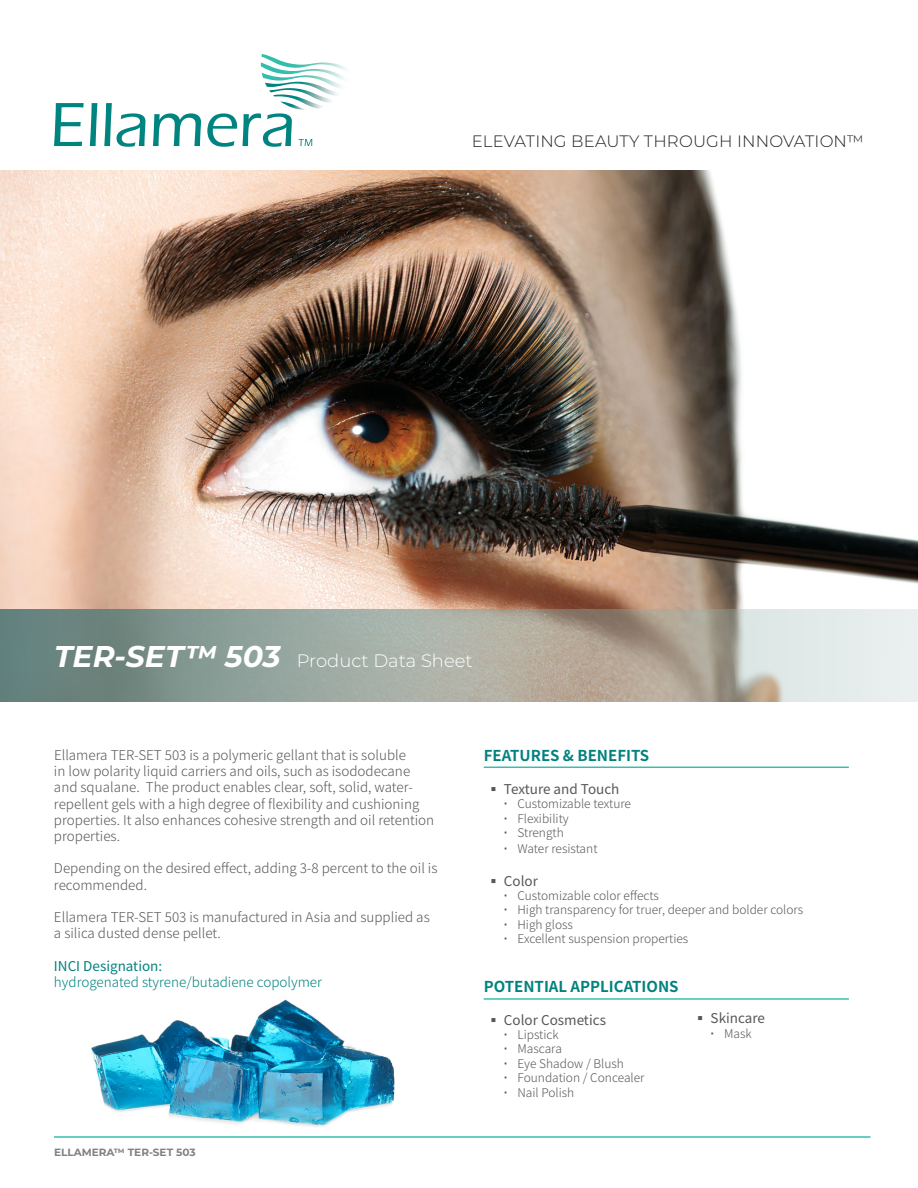
<style>
.page{position:relative;width:918px;height:1188px;background:#fff}
.page>*{position:absolute;margin:0;border:0;box-sizing:border-box;transform-origin:0 0}
.t1{font:italic 700 30px "Montserrat";color:#fff}
.t2{font:300 18px "Montserrat";color:#fff}
.t3{font:300 16.5px "Montserrat";letter-spacing:.01em;color:#231f20}
.t4{font:700 15px "Source Han Sans CN";color:#00827e}
.t5{font:300 13.5px/16.2px "Source Han Sans CN";color:#575759}
.t6{font:300 13.5px/16.2px "Source Han Sans CN";color:#00827e}
.t7{font:13.5px "Source Han Sans CN";color:#575759}
.t8{font:300 12px "Source Han Sans CN";color:#575759}
.t9{font:700 10.5px "Montserrat";color:#808184}
.s1{font-weight:400}
</style>
<div class="page">
<img style="left:91px;top:999px;width:304px;height:128px">
<img style="left:0;top:170px;width:918px;height:439px">
<svg style="left:0;top:609px;width:918px;height:93px;background:#a4aca3"></svg>
<hr style="left:54px;top:1136px;width:816px;height:2px;background:#39beae">
<svg style="left:54px;top:103px;width:30px;height:43px"></svg>
<svg style="left:90px;top:103px;width:7px;height:43px"></svg>
<svg style="left:104px;top:103px;width:41px;height:44px"></svg>
<svg style="left:153px;top:113px;width:48px;height:33px"></svg>
<svg style="left:207px;top:113px;width:85px;height:34px"></svg>
<svg style="left:299px;top:139px;width:13px;height:7px"></svg>
<img style="left:307px;top:103px;width:15px;height:6px">
<img style="left:265px;top:83px;width:77px;height:6px">
<img style="left:262px;top:74px;width:82px;height:9px">
<img style="left:282px;top:103px;width:25px;height:7px">
<img style="left:269px;top:88px;width:67px;height:15px">
<img style="left:261px;top:54px;width:85px;height:20px">
<hr style="left:484px;top:767px;width:365px;height:1px;background:#39beae">
<hr style="left:484px;top:998px;width:365px;height:2px;background:#39beae">
<p class="t3" style="left:472px;top:130px;width:394px">ELEVATING BEAUTY THROUGH INNOVATION™</p>
<p class="t1" style="left:54px;top:635px;width:228px">TER-SET™ 503</p>
<p class="t2" style="left:297px;top:648px;width:177px">Product Data Sheet</p>
<p class="t5" style="left:54px;top:747px;width:382px">Ellamera TER-SET 503 is a polymeric gellant that is soluble<br>in low polarity liquid carriers and oils, such as isododecane and squalane. The product enables clear, soft, solid, water&shy;repellent gels with a high degree of flexibility and cushioning properties. It also enhances cohesive strength and oil retention properties.</p>
<p class="t5" style="left:54px;top:861px;width:385px">Depending on the desired effect, adding 3-8 percent to the oil is recommended.</p>
<p class="t5" style="left:54px;top:909px;width:377px">Ellamera TER-SET 503 is manufactured in Asia and supplied as a silica dusted dense pellet.</p>
<p class="t6" style="left:54px;top:958px;width:270px"><span class="s1">INCI Designation:<br></span>hydrogenated styrene/butadiene copolymer</p>
<p class="t9" style="left:54px;top:1145px;width:143px">ELLAMERA™ TER-SET 503</p>
<p class="t4" style="left:484px;top:747px;width:167px">FEATURES &amp; BENEFITS</p>
<p class="t7" style="left:504px;top:781px;width:117px">Texture and Touch</p>
<p class="t8" style="left:517px;top:797px;width:115px">Customizable texture</p>
<p class="t8" style="left:517px;top:811px;width:53px">Flexibility</p>
<p class="t8" style="left:517px;top:826px;width:48px">Strength</p>
<p class="t8" style="left:517px;top:842px;width:82px">Water resistant</p>
<p class="t7" style="left:504px;top:873px;width:36px">Color</p>
<p class="t8" style="left:517px;top:889px;width:143px">Customizable color effects</p>
<p class="t8" style="left:517px;top:903px;width:287px">High transparency for truer, deeper and bolder colors</p>
<p class="t8" style="left:517px;top:918px;width:57px">High gloss</p>
<p class="t8" style="left:517px;top:932px;width:172px">Excellent suspension properties</p>
<p class="t4" style="left:484px;top:978px;width:196px">POTENTIAL APPLICATIONS</p>
<p class="t7" style="left:504px;top:1012px;width:104px">Color Cosmetics</p>
<p class="t8" style="left:517px;top:1028px;width:43px">Lipstick</p>
<p class="t8" style="left:517px;top:1042px;width:46px">Mascara</p>
<p class="t8" style="left:517px;top:1057px;width:108px">Eye Shadow / Blush</p>
<p class="t8" style="left:517px;top:1071px;width:129px">Foundation / Concealer</p>
<p class="t8" style="left:517px;top:1085px;width:58px">Nail Polish</p>
<p class="t7" style="left:711px;top:1011px;width:56px">Skincare</p>
<p class="t8" style="left:724px;top:1027px;width:29px">Mask</p>
</div>
